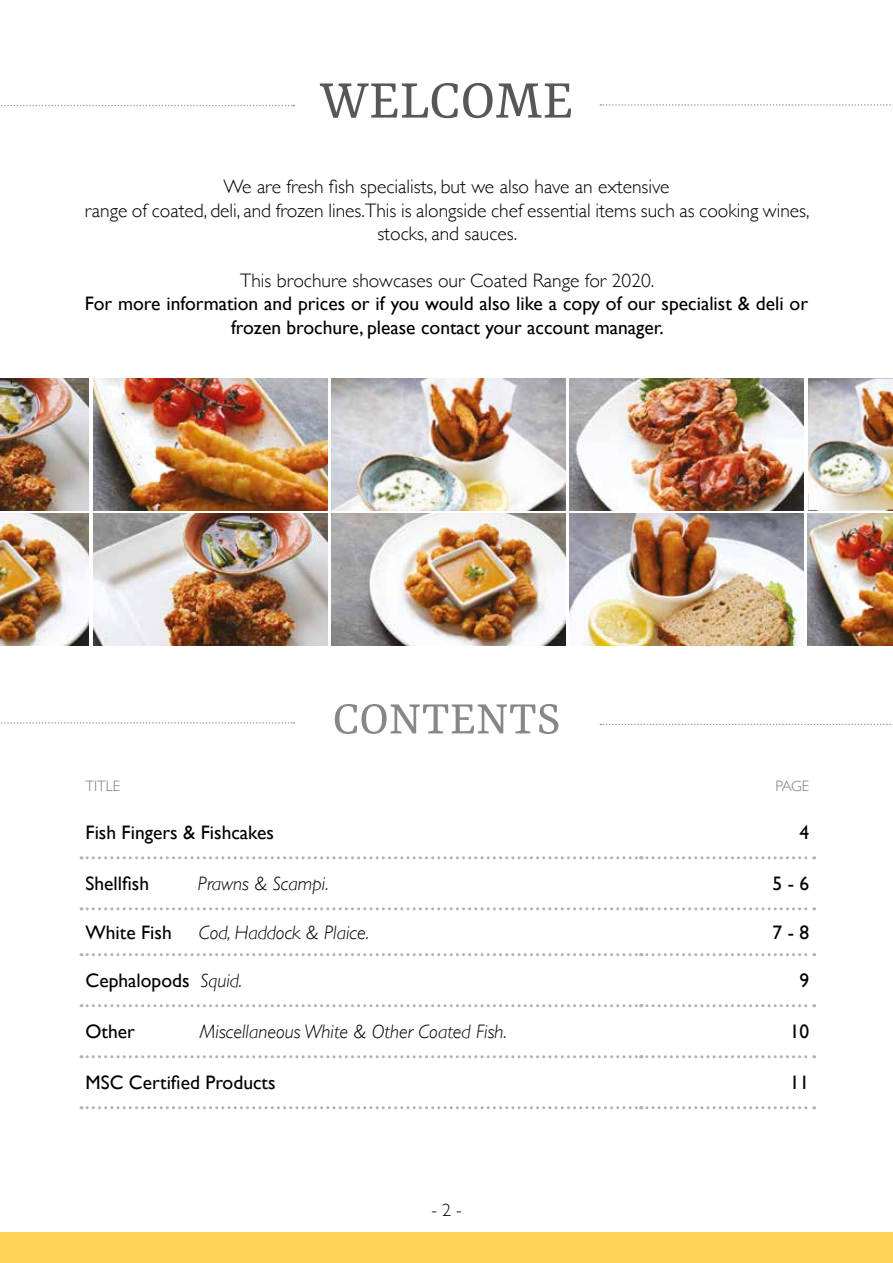
<style>
.page{position:relative;width:893px;height:1263px;background:#fff}
.page>*{position:absolute;margin:0;border:0;box-sizing:border-box;transform-origin:0 0}
.t1{font:60px "Rasa";color:#575756}
.t2{font:51px "Rasa";color:#878787}
.t3{font:19.5px/23.4px "Gill Sans";color:#000;text-align:center}
.t4{font:300 19.5px/23.4px "Gill Sans";color:#000;text-align:center}
.t5{font:italic 300 19.5px "Gill Sans";color:#000}
.t6{font:300 18px "Gill Sans";color:#000}
.t7{font:300 15px "Gill Sans";color:#7c7b7b}
.s1{font-weight:300;font-style:italic}
</style>
<div class="page">
<img style="left:93px;top:378px;width:234px;height:132px">
<img style="left:331px;top:378px;width:234px;height:132px">
<img style="left:569px;top:513px;width:234px;height:132px">
<img style="left:93px;top:513px;width:234px;height:132px">
<img style="left:331px;top:513px;width:234px;height:132px">
<img style="left:569px;top:378px;width:234px;height:132px">
<img style="left:0;top:378px;width:89px;height:132px">
<img style="left:808px;top:378px;width:85px;height:132px">
<img style="left:808px;top:513px;width:85px;height:132px">
<img style="left:0;top:513px;width:89px;height:132px">
<svg style="left:600px;top:104px;width:293px;height:2px"></svg>
<svg style="left:600px;top:724px;width:293px;height:1px"></svg>
<svg style="left:81px;top:856px;width:734px;height:3px"></svg>
<svg style="left:81px;top:907px;width:734px;height:3px"></svg>
<svg style="left:81px;top:953px;width:734px;height:3px"></svg>
<svg style="left:81px;top:1004px;width:734px;height:3px"></svg>
<svg style="left:81px;top:1055px;width:734px;height:3px"></svg>
<svg style="left:81px;top:1106px;width:734px;height:3px"></svg>
<div style="left:0;top:1231px;width:893px;height:31px;background:#fed357"></div>
<svg style="left:1px;top:105px;width:293px;height:1px"></svg>
<svg style="left:1px;top:722px;width:293px;height:2px"></svg>
<h1 class="t1" style="left:320px;top:65px;width:255px">WELCOME</h1>
<p class="t4" style="left:85px;top:174px;width:726px">We are fresh fish specialists, but we also have an extensive<br>range of coated, deli, and frozen lines.This is alongside chef essential items such as cooking wines, stocks, and sauces.</p>
<p class="t4" style="left:240px;top:268px;width:416px">This brochure showcases our Coated Range for 2020.</p>
<p class="t3" style="left:85px;top:292px;width:725px">For more information and prices or if you would also like a copy of our specialist &amp; deli or frozen brochure, please contact your account manager.</p>
<h2 class="t2" style="left:332px;top:689px;width:229px">CONTENTS</h2>
<p class="t7" style="left:86px;top:775px;width:36px">TITLE</p>
<p class="t7" style="left:775px;top:775px;width:35px">PAGE</p>
<p class="t3" style="left:86px;top:820px;width:190px">Fish Fingers &amp; Fishcakes</p>
<p class="t3" style="left:799px;top:820px;width:11px">4</p>
<p class="t3" style="left:86px;top:872px;width:65px">Shellfish</p>
<p class="t5" style="left:198px;top:873px;width:132px">Prawns &amp; Scampi.</p>
<p class="t3" style="left:773px;top:872px;width:38px">5 - 6</p>
<p class="t3" style="left:86px;top:920px;width:88px">White Fish</p>
<p class="t5" style="left:199px;top:921px;width:172px">Cod, Haddock &amp; Plaice.</p>
<p class="t3" style="left:773px;top:920px;width:38px">7 - 8</p>
<p class="t3" style="left:86px;top:968px;width:158px">Cephalopods <span class="s1">Squid.</span></p>
<p class="t3" style="left:799px;top:968px;width:11px">9</p>
<p class="t3" style="left:86px;top:1019px;width:51px">Other</p>
<p class="t5" style="left:200px;top:1020px;width:308px">Miscellaneous White &amp; Other Coated Fish.</p>
<p class="t3" style="left:790px;top:1019px;width:21px">10</p>
<p class="t3" style="left:86px;top:1070px;width:192px">MSC Certified Products</p>
<p class="t3" style="left:790px;top:1070px;width:21px">11</p>
<p class="t6" style="left:431px;top:1196px;width:32px">- 2 -</p>
</div>
